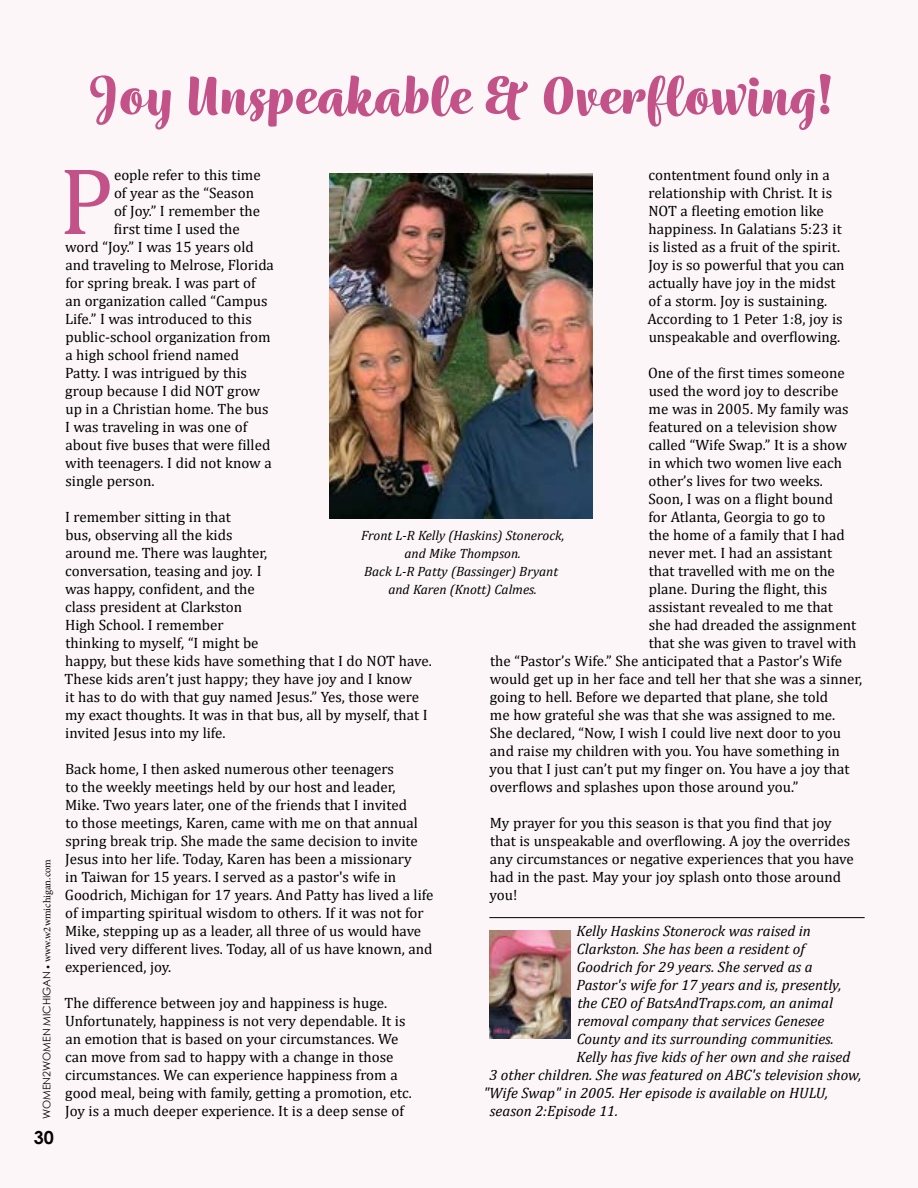
<style>
.page{position:relative;width:918px;height:1188px;background:#fcf6f9}
.page>*{position:absolute;margin:0;border:0;box-sizing:border-box;transform-origin:0 0}
.t1{font:96px "Cambria";color:#c35288}
.t2{font:700 61.5px "Wreath";color:#c35288}
.t3{font:700 18px "Century Gothic";color:#000}
.t4{font:15px/18px "Cambria";color:#000}
.t5{font:italic 15px "Cambria";color:#000}
.t6{font:italic 13.5px/18px "Cambria";color:#000;text-align:center}
.t7{font:10.5px "Minion Pro";color:#000}
.s1{font-family:"Century Gothic"}
</style>
<div class="page">
<hr style="left:489px;top:917px;width:376px;height:1px;background:#000">
<img style="left:330px;top:173px;width:263px;height:345px">
<img style="left:489px;top:931px;width:81px;height:108px">
<h2 class="t2" style="left:89px;top:58px;width:745px">Joy Unspeakable &amp; Overflowing!</h2>
<p class="t7" style="left:40px;top:1119px;width:261px;rotate:-90deg"><span class="s1">WOMEN2WOMEN MICHIGAN</span> • www.w2wmichigan.com</p>
<p class="t3" style="left:34px;top:1124px;width:22px">30</p>
<h1 class="t1" style="left:59px;top:145px;width:56px">P</h1>
<p class="t4" style="left:114px;top:166px;width:148px">eople refer to this time</p>
<p class="t4" style="left:647px;top:166px;width:199px">contentment found only in a relationship with Christ. It is<br>NOT a fleeting emotion like happiness. In Galatians 5:23 it is listed as a fruit of the spirit.<br>Joy is so powerful that you can actually have joy in the midst of a storm. Joy is sustaining.<br>According to 1 Peter 1:8, joy is unspeakable and overflowing.</p>
<p class="t4" style="left:648px;top:364px;width:198px">One of the first times someone</p>
<p class="t4" style="left:649px;top:382px;width:191px">used the word joy to describe</p>
<p class="t4" style="left:649px;top:400px;width:202px">me was in 2005. My family was</p>
<p class="t4" style="left:649px;top:418px;width:190px">featured on a television show</p>
<p class="t4" style="left:648px;top:436px;width:200px">called “Wife Swap.” It is a show</p>
<p class="t4" style="left:649px;top:454px;width:195px">in which two women live each</p>
<p class="t4" style="left:648px;top:472px;width:176px">other’s lives for two weeks.</p>
<p class="t4" style="left:648px;top:490px;width:186px">Soon, I was on a flight bound</p>
<p class="t4" style="left:649px;top:508px;width:178px">for Atlanta, Georgia to go to</p>
<p class="t4" style="left:649px;top:526px;width:198px">the home of a family that I had</p>
<p class="t4" style="left:649px;top:544px;width:185px">never met. I had an assistant</p>
<p class="t4" style="left:649px;top:562px;width:188px">that travelled with me on the</p>
<p class="t4" style="left:649px;top:580px;width:180px">plane. During the flight, this</p>
<p class="t4" style="left:649px;top:598px;width:186px">assistant revealed to me that</p>
<p class="t4" style="left:649px;top:616px;width:209px">she had dreaded the assignment</p>
<p class="t4" style="left:649px;top:634px;width:209px">that she was given to travel with</p>
<p class="t4" style="left:490px;top:652px;width:354px">the “Pastor’s Wife.” She anticipated that a Pastor’s Wife</p>
<p class="t4" style="left:490px;top:670px;width:374px">would get up in her face and tell her that she was a sinner,</p>
<p class="t4" style="left:490px;top:688px;width:340px">going to hell. Before we departed that plane, she told</p>
<p class="t4" style="left:490px;top:706px;width:347px">me how grateful she was that she was assigned to me.</p>
<p class="t4" style="left:490px;top:724px;width:353px">She declared, “Now, I wish I could live next door to you</p>
<p class="t4" style="left:490px;top:742px;width:351px">and raise my children with you. You have something in</p>
<p class="t4" style="left:490px;top:760px;width:362px">you that I just can’t put my finger on. You have a joy that</p>
<p class="t4" style="left:490px;top:778px;width:310px">overflows and splashes upon those around you.”</p>
<p class="t4" style="left:490px;top:814px;width:366px">My prayer for you this season is that you find that joy that is unspeakable and overflowing. A joy the overrides any circumstances or negative experiences that you have had in the past. May your joy splash onto those around you!</p>
<p class="t5" style="left:577px;top:920px;width:236px">Kelly Haskins Stonerock was raised in</p>
<p class="t5" style="left:577px;top:938px;width:230px">Clarkston. She has been a resident of</p>
<p class="t5" style="left:577px;top:956px;width:238px">Goodrich for 29 years. She served as a</p>
<p class="t5" style="left:577px;top:974px;width:266px">Pastor's wife for 17 years and is, presently,</p>
<p class="t5" style="left:577px;top:992px;width:257px">the CEO of BatsAndTraps.com, an animal</p>
<p class="t5" style="left:577px;top:1010px;width:248px">removal company that services Genesee</p>
<p class="t5" style="left:577px;top:1028px;width:259px">County and its surrounding communities.</p>
<p class="t5" style="left:577px;top:1046px;width:275px">Kelly has five kids of her own and she raised</p>
<p class="t5" style="left:489px;top:1064px;width:374px">3 other children. She was featured on ABC's television show,</p>
<p class="t5" style="left:483px;top:1082px;width:346px">"Wife Swap" in 2005. Her episode is available on HULU,</p>
<p class="t5" style="left:490px;top:1100px;width:130px">season 2:Episode 11.</p>
<p class="t4" style="left:114px;top:184px;width:142px">of year as the “Season</p>
<p class="t4" style="left:114px;top:202px;width:148px">of Joy.” I remember the</p>
<p class="t4" style="left:114px;top:220px;width:127px">first time I used the</p>
<p class="t4" style="left:65px;top:238px;width:190px">word “Joy.” I was 15 years old</p>
<p class="t4" style="left:65px;top:256px;width:210px">and traveling to Melrose, Florida</p>
<p class="t4" style="left:65px;top:274px;width:192px">for spring break. I was part of</p>
<p class="t4" style="left:65px;top:292px;width:204px">an organization called “Campus</p>
<p class="t4" style="left:65px;top:310px;width:188px">Life.” I was introduced to this</p>
<p class="t4" style="left:65px;top:328px;width:207px">public-school organization from</p>
<p class="t4" style="left:65px;top:346px;width:175px">a high school friend named</p>
<p class="t4" style="left:65px;top:364px;width:184px">Patty. I was intrigued by this</p>
<p class="t4" style="left:65px;top:382px;width:196px">group because I did NOT grow</p>
<p class="t4" style="left:65px;top:400px;width:205px">up in a Christian home. The bus</p>
<p class="t4" style="left:65px;top:418px;width:184px">I was traveling in was one of</p>
<p class="t4" style="left:65px;top:436px;width:207px">about five buses that were filled</p>
<p class="t4" style="left:65px;top:454px;width:208px">with teenagers. I did not know a</p>
<p class="t4" style="left:65px;top:472px;width:91px">single person.</p>
<p class="t4" style="left:65px;top:508px;width:369px">I remember sitting in that<br>bus, observing all the kids<br>around me. There was laughter,<br>conversation, teasing and joy. I<br>was happy, confident, and the<br>class president at Clarkston<br>High School. I remember<br>thinking to myself, “I might be<br>happy, but these kids have something that I do NOT have.<br>These kids aren’t just happy; they have joy and I know<br>it has to do with that guy named Jesus.” Yes, those were my exact thoughts. It was in that bus, all by myself, that I invited Jesus into my life.</p>
<p class="t4" style="left:65px;top:760px;width:370px">Back home, I then asked numerous other teenagers<br>to the weekly meetings held by our host and leader,<br>Mike. Two years later, one of the friends that I invited<br>to those meetings, Karen, came with me on that annual spring break trip. She made the same decision to invite Jesus into her life. Today, Karen has been a missionary<br>in Taiwan for 15 years. I served as a pastor's wife in Goodrich, Michigan for 17 years. And Patty has lived a life of imparting spiritual wisdom to others. If it was not for Mike, stepping up as a leader, all three of us would have lived very different lives. Today, all of us have known, and experienced, joy.</p>
<p class="t4" style="left:65px;top:994px;width:349px">The difference between joy and happiness is huge.<br>Unfortunately, happiness is not very dependable. It is an emotion that is based on your circumstances. We can move from sad to happy with a change in those circumstances. We can experience happiness from a good meal, being with family, getting a promotion, etc.<br>Joy is a much deeper experience. It is a deep sense of</p>
<p class="t6" style="left:361px;top:526px;width:205px">Front L-R Kelly (Haskins) Stonerock, and Mike Thompson.<br>Back L-R Patty (Bassinger) Bryant and Karen (Knott) Calmes.</p>
</div>
